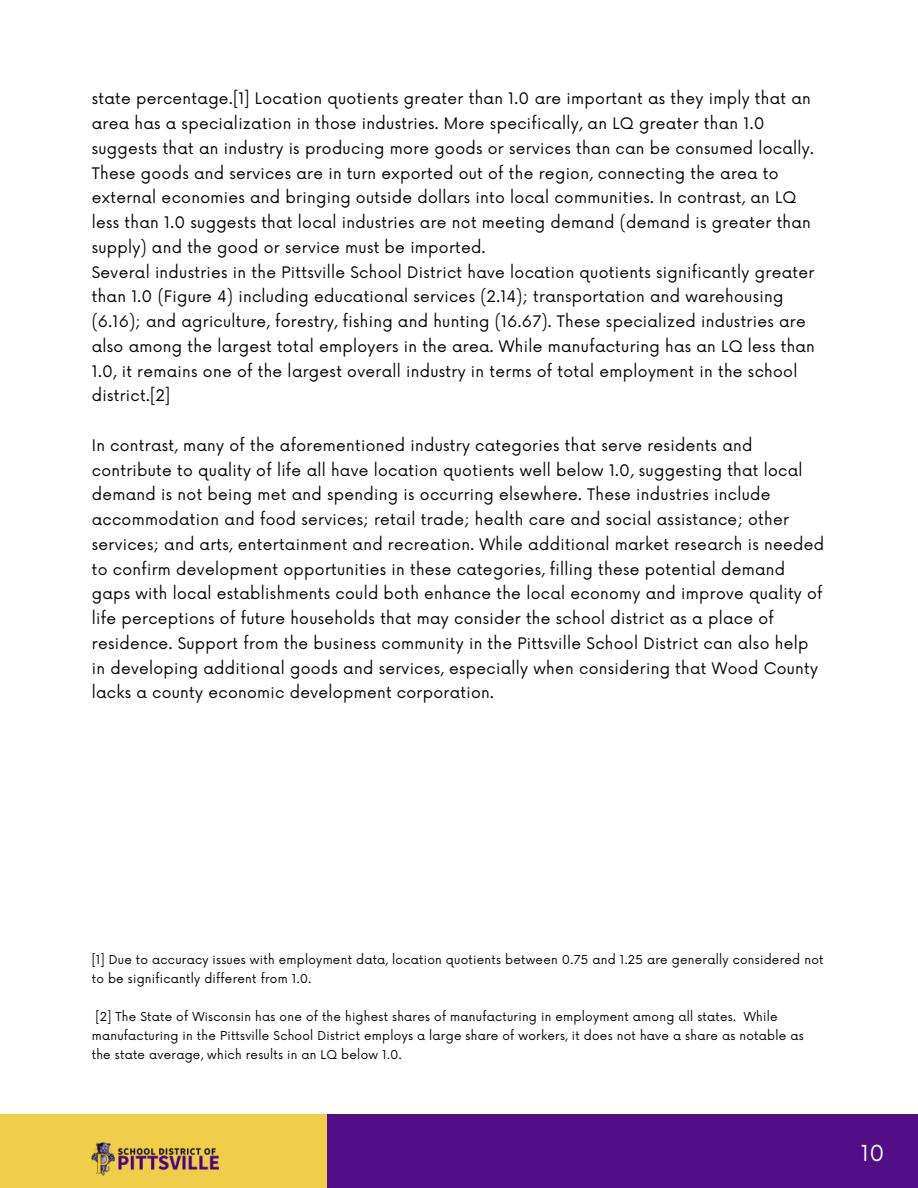
<style>
.page{position:relative;width:918px;height:1188px;background:#fff}
.page>*{position:absolute;margin:0;border:0;box-sizing:border-box;transform-origin:0 0}
.t1{font:21.45px "Now";color:#fff}
.t2{font:15.45px/24.8px "Now";letter-spacing:.02em;color:#000}
.t3{font:12px/19px "Now";letter-spacing:.02em;color:#000}
</style>
<div class="page">
<div style="left:0;top:1114px;width:327px;height:74px;background:#f0ce49"></div>
<div style="left:327px;top:1114px;width:591px;height:74px;background:#510e86"></div>
<img style="left:92px;top:1142px;width:127px;height:34px">
<p class="t2" style="left:92px;top:87px;width:725px">state percentage.[1] Location quotients greater than 1.0 are important as they imply that an area has a specialization in those industries. More specifically, an LQ greater than 1.0 suggests that an industry is producing more goods or services than can be consumed locally.<br>These goods and services are in turn exported out of the region, connecting the area to external economies and bringing outside dollars into local communities. In contrast, an LQ less than 1.0 suggests that local industries are not meeting demand (demand is greater than supply) and the good or service must be imported.<br>Several industries in the Pittsville School District have location quotients significantly greater than 1.0 (Figure 4) including educational services (2.14); transportation and warehousing (6.16); and agriculture, forestry, fishing and hunting (16.67). These specialized industries are also among the largest total employers in the area. While manufacturing has an LQ less than 1.0, it remains one of the largest overall industry in terms of total employment in the school district.[2]</p>
<p class="t2" style="left:92px;top:434px;width:734px">In contrast, many of the aforementioned industry categories that serve residents and contribute to quality of life all have location quotients well below 1.0, suggesting that local demand is not being met and spending is occurring elsewhere. These industries include accommodation and food services; retail trade; health care and social assistance; other services; and arts, entertainment and recreation. While additional market research is needed to confirm development opportunities in these categories, filling these potential demand gaps with local establishments could both enhance the local economy and improve quality of life perceptions of future households that may consider the school district as a place of residence. Support from the business community in the Pittsville School District can also help in developing additional goods and services, especially when considering that Wood County lacks a county economic development corporation.</p>
<p class="t3" style="left:92px;top:951px;width:733px">[1] Due to accuracy issues with employment data, location quotients between 0.75 and 1.25 are generally considered not to be significantly different from 1.0.</p>
<p class="t3" style="left:92px;top:1008px;width:713px;text-indent:4px">[2] The State of Wisconsin has one of the highest shares of manufacturing in employment among all states. While manufacturing in the Pittsville School District employs a large share of workers, it does not have a share as notable as the state average, which results in an LQ below 1.0.</p>
<h1 class="t1" style="left:861px;top:1142px;width:25px">10</h1>
</div>
